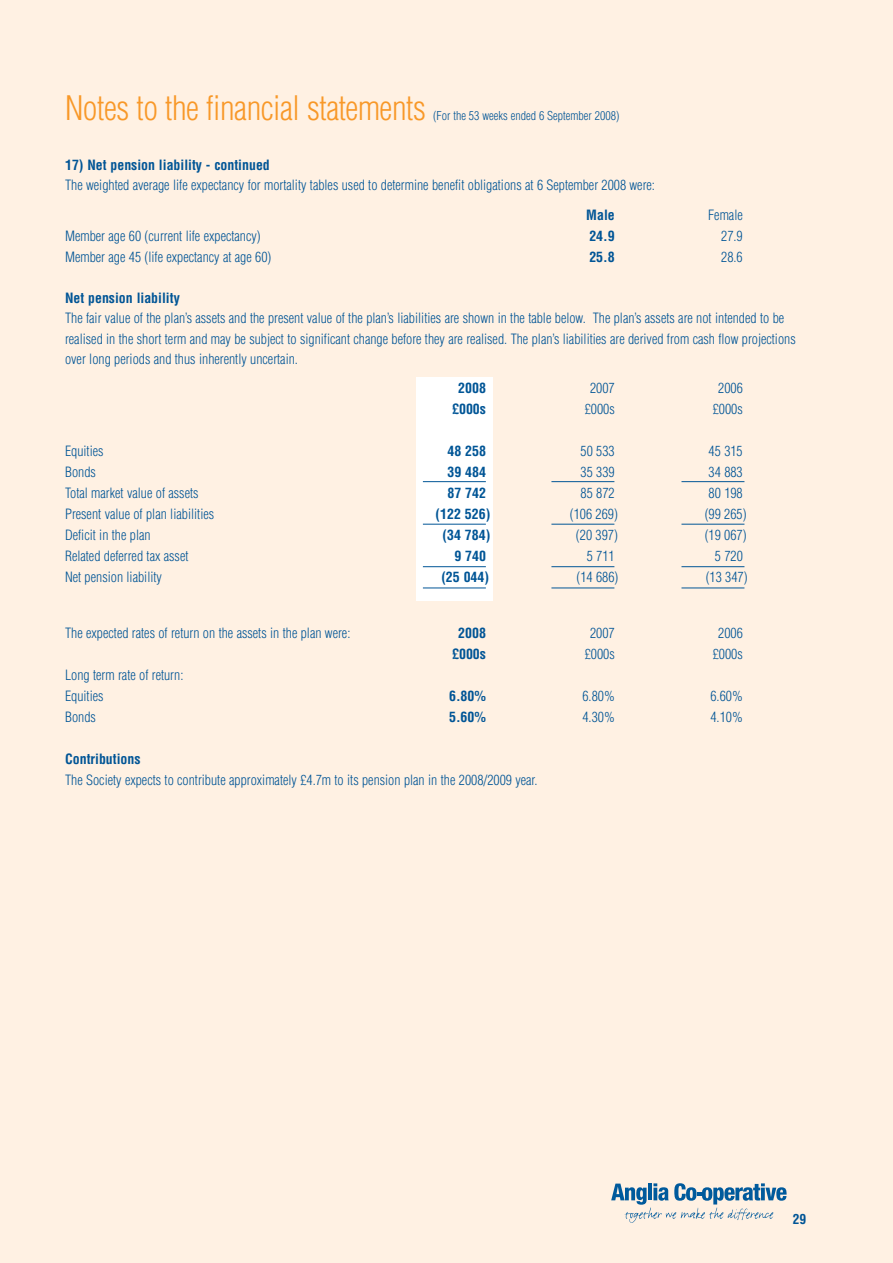
<style>
.page{position:relative;width:893px;height:1263px;background:#fff}
.page>*{position:absolute;margin:0;border:0;box-sizing:border-box;transform-origin:0 0}
.t1{font:300 condensed 33px "Helvetica";letter-spacing:-.015em;color:#f89828}
.t2{font:300 condensed 13.8px/20.2px "Helvetica";color:#005596}
.t3{font:700 condensed 13.8px "Helvetica";color:#005596}
.t4{font:700 condensed 13.5px "Helvetica";color:#005596}
.t5{font:300 condensed 12px "Helvetica";color:#005596}
</style>
<div class="page">
<div style="left:0;top:1px;width:893px;height:1262px;background:#fff1e3"></div>
<div style="left:416px;top:377px;width:77px;height:224px;background:#fff"></div>
<svg style="left:611px;top:1183px;width:175px;height:40px"></svg>
<hr style="left:423px;top:481px;width:63px;height:1px;background:#005596">
<hr style="left:423px;top:524px;width:63px;height:1px;background:#005596">
<hr style="left:423px;top:566px;width:63px;height:1px;background:#005596">
<hr style="left:423px;top:588px;width:63px;height:1px;background:#005596">
<hr style="left:551px;top:481px;width:63px;height:1px;background:#005596">
<hr style="left:551px;top:524px;width:63px;height:1px;background:#005596">
<hr style="left:551px;top:566px;width:63px;height:1px;background:#005596">
<hr style="left:551px;top:588px;width:63px;height:1px;background:#005596">
<hr style="left:681px;top:481px;width:63px;height:1px;background:#005596">
<hr style="left:681px;top:524px;width:63px;height:1px;background:#005596">
<hr style="left:681px;top:566px;width:63px;height:1px;background:#005596">
<hr style="left:681px;top:588px;width:63px;height:1px;background:#005596">
<h1 class="t1" style="left:65px;top:96px;width:362px">Notes to the financial statements</h1>
<p class="t5" style="left:433px;top:111px;width:188px">(For the 53 weeks ended 6 September 2008)</p>
<p class="t3" style="left:65px;top:160px;width:206px">17) Net pension liability - continued</p>
<p class="t2" style="left:65px;top:176px;width:591px">The weighted average life expectancy for mortality tables used to determine benefit obligations at 6 September 2008 were:</p>
<p class="t3" style="left:586px;top:209px;width:30px">Male</p>
<p class="t2" style="left:708px;top:206px;width:36px">Female</p>
<p class="t2" style="left:65px;top:227px;width:197px">Member age 60 (current life expectancy)</p>
<p class="t3" style="left:589px;top:230px;width:27px">24.9</p>
<p class="t2" style="left:721px;top:227px;width:23px">27.9</p>
<p class="t2" style="left:65px;top:248px;width:208px">Member age 45 (life expectancy at age 60)</p>
<p class="t3" style="left:589px;top:251px;width:27px">25.8</p>
<p class="t2" style="left:721px;top:248px;width:23px">28.6</p>
<p class="t3" style="left:65px;top:293px;width:116px">Net pension liability</p>
<p class="t2" style="left:65px;top:309px;width:732px">The fair value of the plan’s assets and the present value of the plan’s liabilities are shown in the table below. The plan’s assets are not intended to be realised in the short term and may be subject to significant change before they are realised. The plan’s liabilities are derived from cash flow projections over long periods and thus inherently uncertain.</p>
<p class="t3" style="left:458px;top:383px;width:29px">2008</p>
<p class="t2" style="left:590px;top:379px;width:26px">2007</p>
<p class="t2" style="left:718px;top:379px;width:26px">2006</p>
<p class="t3" style="left:452px;top:404px;width:35px">£000s</p>
<p class="t2" style="left:585px;top:400px;width:32px">£000s</p>
<p class="t2" style="left:713px;top:400px;width:32px">£000s</p>
<p class="t2" style="left:65px;top:442px;width:40px">Equities</p>
<p class="t3" style="left:448px;top:446px;width:40px">48 258</p>
<p class="t2" style="left:581px;top:442px;width:36px">50 533</p>
<p class="t2" style="left:709px;top:442px;width:36px">45 315</p>
<p class="t2" style="left:65px;top:463px;width:32px">Bonds</p>
<p class="t3" style="left:448px;top:467px;width:40px">39 484</p>
<p class="t2" style="left:581px;top:463px;width:36px">35 339</p>
<p class="t2" style="left:709px;top:463px;width:36px">34 883</p>
<p class="t2" style="left:65px;top:484px;width:135px">Total market value of assets</p>
<p class="t3" style="left:448px;top:488px;width:40px">87 742</p>
<p class="t2" style="left:581px;top:484px;width:36px">85 872</p>
<p class="t2" style="left:709px;top:484px;width:36px">80 198</p>
<p class="t2" style="left:65px;top:505px;width:151px">Present value of plan liabilities</p>
<p class="t3" style="left:436px;top:509px;width:56px">(122 526)</p>
<p class="t2" style="left:570px;top:505px;width:50px">(106 269)</p>
<p class="t2" style="left:705px;top:505px;width:43px">(99 265)</p>
<p class="t2" style="left:65px;top:526px;width:87px">Deficit in the plan</p>
<p class="t3" style="left:443px;top:530px;width:49px">(34 784)</p>
<p class="t2" style="left:576px;top:526px;width:43px">(20 397)</p>
<p class="t2" style="left:705px;top:526px;width:43px">(19 067)</p>
<p class="t2" style="left:65px;top:547px;width:125px">Related deferred tax asset</p>
<p class="t3" style="left:454px;top:551px;width:33px">9 740</p>
<p class="t2" style="left:587px;top:547px;width:30px">5 711</p>
<p class="t2" style="left:715px;top:547px;width:30px">5 720</p>
<p class="t2" style="left:65px;top:568px;width:98px">Net pension liability</p>
<p class="t3" style="left:441px;top:572px;width:49px">(25 044)</p>
<p class="t2" style="left:577px;top:568px;width:43px">(14 686)</p>
<p class="t2" style="left:706px;top:568px;width:43px">(13 347)</p>
<p class="t2" style="left:65px;top:623px;width:287px">The expected rates of return on the assets in the plan were:</p>
<p class="t3" style="left:458px;top:627px;width:29px">2008</p>
<p class="t2" style="left:590px;top:623px;width:26px">2007</p>
<p class="t2" style="left:718px;top:623px;width:26px">2006</p>
<p class="t3" style="left:452px;top:648px;width:35px">£000s</p>
<p class="t2" style="left:585px;top:644px;width:32px">£000s</p>
<p class="t2" style="left:713px;top:644px;width:32px">£000s</p>
<p class="t2" style="left:65px;top:665px;width:120px;line-height:21px">Long term rate of return:<br>Equities</p>
<p class="t3" style="left:449px;top:690px;width:38px">6.80%</p>
<p class="t2" style="left:582px;top:686px;width:34px">6.80%</p>
<p class="t2" style="left:710px;top:686px;width:34px">6.60%</p>
<p class="t2" style="left:65px;top:707px;width:32px">Bonds</p>
<p class="t3" style="left:449px;top:711px;width:38px">5.60%</p>
<p class="t2" style="left:582px;top:707px;width:34px">4.30%</p>
<p class="t2" style="left:710px;top:707px;width:34px">4.10%</p>
<p class="t3" style="left:65px;top:753px;width:77px">Contributions</p>
<p class="t2" style="left:65px;top:771px;width:474px">The Society expects to contribute approximately £4.7m to its pension plan in the 2008/2009 year.</p>
<p class="t4" style="left:793px;top:1214px;width:15px">29</p>
</div>
